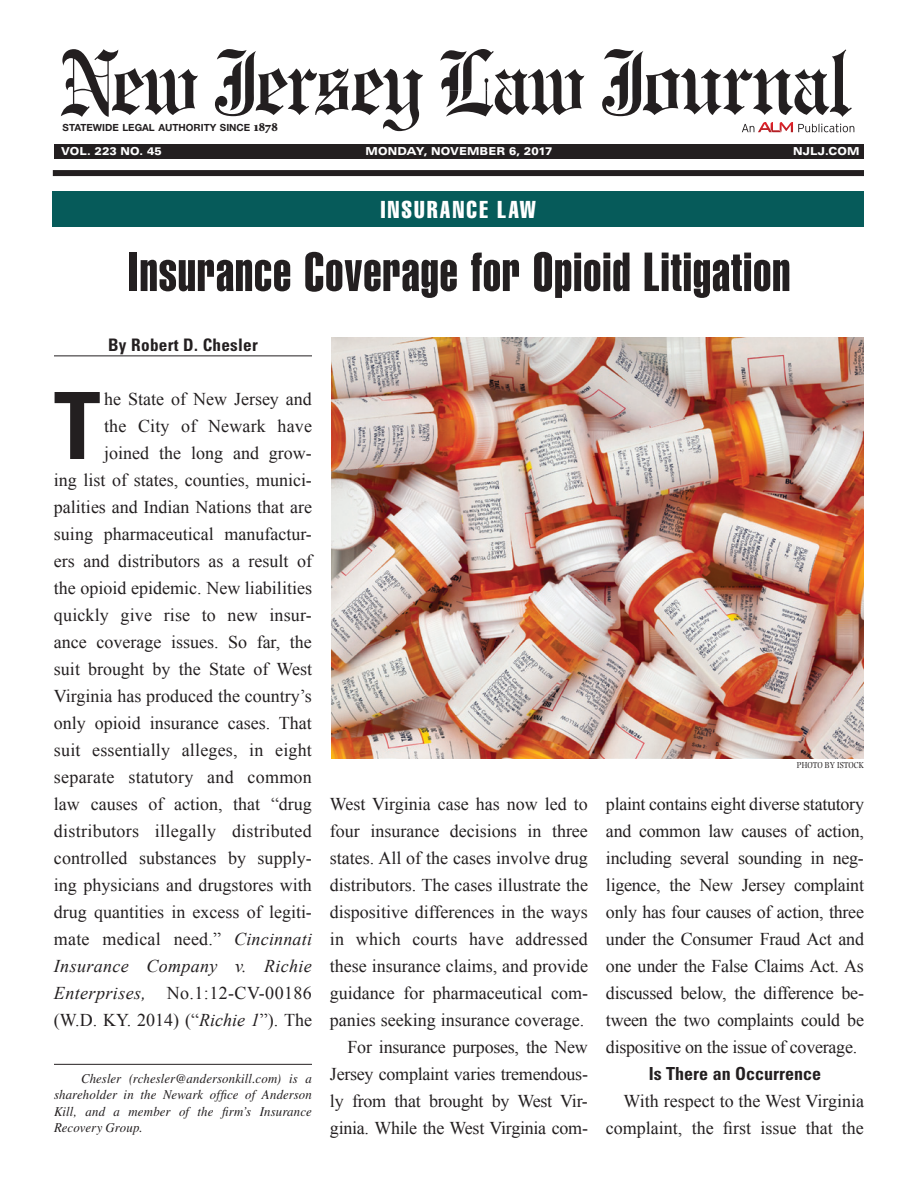
<style>
.page{position:relative;width:918px;height:1188px;background:#fff}
.page>*{position:absolute;margin:0;border:0;box-sizing:border-box;transform-origin:0 0}
.t1{font:700 condensed 92.85px "Univers LT Std";color:#231f20}
.t2{font:54px "Helvetica LT Std Extra Comp";letter-spacing:.02em;color:#231f20}
.t3{font:24px "Helvetica LT Std Comp";letter-spacing:.1em;color:#fff;scale:.95 1}
.t4{font:18px/27px "Times New Roman";color:#231f20;text-align:right}
.t5{font:700 condensed 18px "Univers LT Std";color:#231f20}
.t6{font:700 condensed 17.25px "Univers LT Std";letter-spacing:.015em;color:#231f20}
.t7{font:italic 13.5px/16.5px "Times LT Std";letter-spacing:.01em;color:#231f20;text-align:justify;scale:.95 1}
.t8{font:900 expanded 10.95px "Univers LT Std";letter-spacing:.005em;color:#fff;scale:.9 1}
.t9{font:700 9.9px "Helvetica Neue LT Std";color:#231f20}
.t10{font:9px "Photina MT Std";letter-spacing:.01em;color:#231f20;scale:.9 1}
.s1{font-family:"Minion Std";font-weight:900;font-size:13.2px}
.s2{font-style:italic}
</style>
<div class="page">
<div style="left:53px;top:170px;width:811px;height:6px;background:#231f20"></div>
<div style="left:54px;top:144px;width:810px;height:15px;background:#231f20"></div>
<svg style="left:61px;top:49px;width:137px;height:68px"></svg>
<svg style="left:215px;top:49px;width:208px;height:82px"></svg>
<svg style="left:440px;top:49px;width:144px;height:68px"></svg>
<svg style="left:602px;top:49px;width:252px;height:83px"></svg>
<div style="left:53px;top:192px;width:811px;height:35px;background:#065b5a"></div>
<hr style="left:54px;top:356px;width:258px;height:1px;background:#231f20">
<hr style="left:54px;top:1064px;width:258px;height:1px;background:#231f20">
<img style="left:332px;top:337px;width:532px;height:421px">
<p class="t9" style="left:63px;top:122px;width:217px">STATEWIDE LEGAL AUTHORITY SINCE <span class="s1">1878</span></p>
<p class="t8" style="left:61px;top:144px;width:113px">VOL. 223 NO. 45</p>
<p class="t8" style="left:366px;top:144px;width:209px">MON DAY, NOVEMBER 6, 2017</p>
<p class="t8" style="left:793px;top:144px;width:75px">NJLJ.COM</p>
<h3 class="t3" style="left:381px;top:194px;width:165px">INSURANCE LAW</h3>
<h2 class="t2" style="left:128px;top:239px;width:664px">Insurance Coverage for Opioid Litigation</h2>
<p class="t6" style="left:108px;top:334px;width:151px">By Robert D. Chesler</p>
<h1 class="t1" style="left:54px;top:369px;width:48px">T</h1>
<p class="t4" style="left:54px;top:385px;width:260px">he State of New Jersey and<br>the City of Newark have<br>joined the long and grow-<br>ing list of states, counties, munici&shy;palities and Indian Nations that are suing pharmaceutical manufactur&shy;ers and distributors as a result of the opioid epidemic. New liabilities quickly give rise to new insur&shy;ance coverage issues. So far, the suit brought by the State of West<br>Virginia has produced the country’s only opioid insurance cases. That suit essentially alleges, in eight separate statutory and common law causes of action, that “drug distributors illegally distributed controlled substances by supply&shy;ing physicians and drugstores with drug quantities in excess of legiti&shy;mate medical need.” <span class="s2">Cincinnati<br>Insurance Company v. Richie<br>Enterprises,</span> No.1:12-CV-00186 (W.D. KY. 2014) (“<span class="s2">Richie 1</span>”). The</p>
<p class="t7" style="left:54px;top:1070px;width:273px;text-indent:27px">Chesler (rchesler@andersonkill.com) is a shareholder in the Newark office of Anderson Kill, and a member of the firm’s Insurance Recovery Group.</p>
<p class="t10" style="left:797px;top:760px;width:76px">PHOTO BY ISTOCK</p>
<p class="t4" style="left:330px;top:790px;width:260px">West Virginia case has now led to four insurance decisions in three states. All of the cases involve drug distributors. The cases illustrate the dispositive differences in the ways in which courts have addressed these insurance claims, and provide guidance for pharmaceutical com&shy;panies seeking insurance coverage.<br>For insurance purposes, the New Jersey complaint varies tremendous&shy;ly from that brought by West Vir&shy;ginia. While the West Virginia com-</p>
<p class="t4" style="left:606px;top:790px;width:260px;text-align:justify">plaint contains eight diverse statutory and common law causes of action, including several sounding in neg&shy;ligence, the New Jersey complaint only has four causes of action, three under the Consumer Fraud Act and one under the False Claims Act. As discussed below, the difference be&shy;tween the two complaints could be dispositive on the issue of coverage.</p>
<p class="t5" style="left:649px;top:1063px;width:174px">Is There an Occurrence</p>
<p class="t4" style="left:606px;top:1087px;width:260px">With respect to the West Virginia complaint, the first issue that the</p>
</div>
